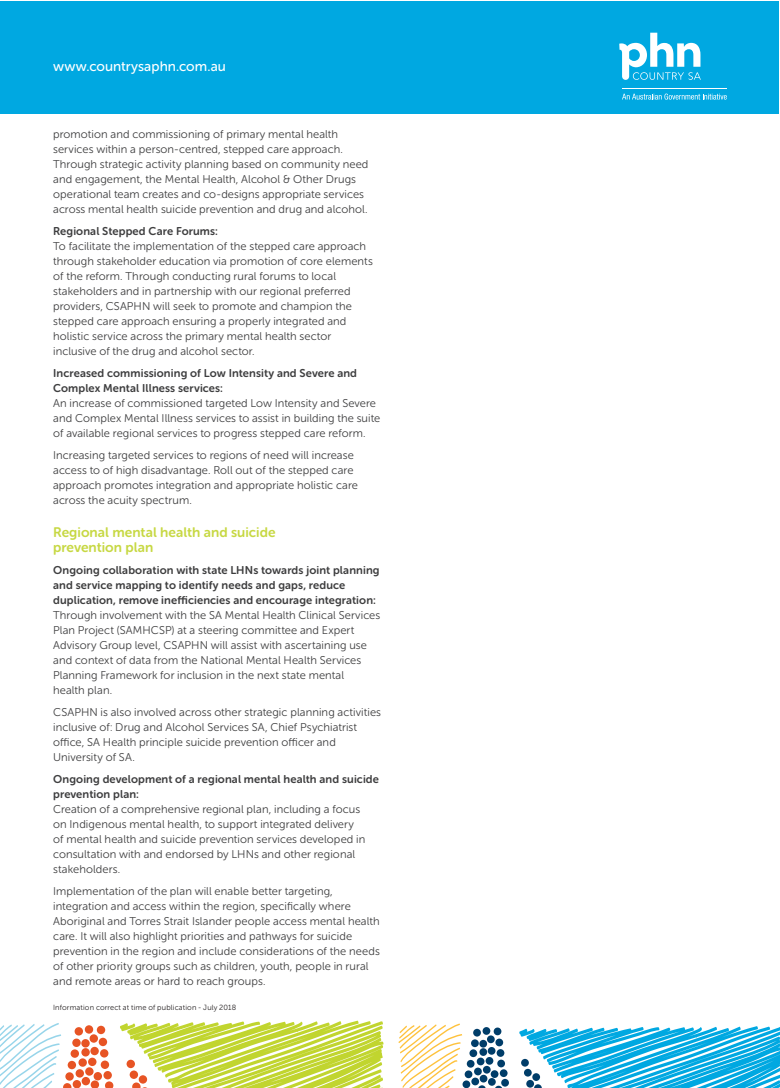
<style>
.page{position:relative;width:780px;height:1088px;background:#fff}
.page>*{position:absolute;margin:0;border:0;box-sizing:border-box;transform-origin:0 0}
.t1{font:13.75px/15px "Museo Sans Rounded 700";letter-spacing:.005em;color:#c7d843}
.t2{font:13.75px "Museo Sans Rounded 500";letter-spacing:.005em;color:#fff}
.t3{font:11.25px/15px "Museo Sans Rounded 300";letter-spacing:.01em;color:#3e3e3f}
.t4{font:11.25px/15px "Museo Sans Rounded 700";letter-spacing:.01em;color:#3e3e3f}
.t5{font:7.5px "Museo Sans Rounded 300";letter-spacing:.02em;color:#231f20}
</style>
<div class="page">
<div style="left:0;top:1px;width:778px;height:112px;background:#00a8e1"></div>
<svg style="left:398px;top:1023px;width:382px;height:65px"></svg>
<svg style="left:0;top:1020px;width:384px;height:68px"></svg>
<svg style="left:619px;top:33px;width:81px;height:47px"></svg>
<svg style="left:622px;top:94px;width:104px;height:6px"></svg>
<hr style="left:622px;top:88px;width:104px;height:1px;background:#fff">
<p class="t2" style="left:53px;top:59px;width:174px">www.countrysaphn.com.au</p>
<p class="t3" style="left:53px;top:127px;width:317px">promotion and commissioning of primary mental health services within a person-centred, stepped care approach.<br>Through strategic activity planning based on community need and engagement, the Mental Health, Alcohol &amp; Other Drugs operational team creates and co-designs appropriate services across mental health suicide prevention and drug and alcohol.</p>
<p class="t4" style="left:53px;top:223px;width:166px">Regional Stepped Care Forums:</p>
<p class="t3" style="left:53px;top:239px;width:321px">To facilitate the implementation of the stepped care approach through stakeholder education via promotion of core elements of the reform. Through conducting rural forums to local stakeholders and in partnership with our regional preferred providers, CSAPHN will seek to promote and champion the stepped care approach ensuring a properly integrated and holistic service across the primary mental health sector inclusive of the drug and alcohol sector.</p>
<p class="t4" style="left:53px;top:366px;width:305px">Increased commissioning of Low Intensity and Severe and<br>Complex Mental Illness services:</p>
<p class="t3" style="left:53px;top:396px;width:328px">An increase of commissioned targeted Low Intensity and Severe and Complex Mental Illness services to assist in building the suite of available regional services to progress stepped care reform.</p>
<p class="t3" style="left:53px;top:448px;width:306px">Increasing targeted services to regions of need will increase access to of high disadvantage. Roll out of the stepped care approach promotes integration and appropriate holistic care across the acuity spectrum.</p>
<p class="t1" style="left:53px;top:525px;width:224px">Regional mental health and suicide prevention plan</p>
<p class="t4" style="left:53px;top:562px;width:328px">Ongoing collaboration with state LHNs towards joint planning and service mapping to identify needs and gaps, reduce duplication, remove inefficiencies and encourage integration:</p>
<p class="t3" style="left:53px;top:608px;width:328px">Through involvement with the SA Mental Health Clinical Services Plan Project (SAMHCSP) at a steering committee and Expert Advisory Group level, CSAPHN will assist with ascertaining use and context of data from the National Mental Health Services Planning Framework for inclusion in the next state mental<br>health plan.</p>
<p class="t3" style="left:53px;top:705px;width:329px">CSAPHN is also involved across other strategic planning activities inclusive of: Drug and Alcohol Services SA, Chief Psychiatrist office, SA Health principle suicide prevention officer and University of SA.</p>
<p class="t4" style="left:53px;top:772px;width:327px">Ongoing development of a regional mental health and suicide prevention plan:</p>
<p class="t3" style="left:53px;top:802px;width:314px">Creation of a comprehensive regional plan, including a focus on Indigenous mental health, to support integrated delivery of mental health and suicide prevention services developed in consultation with and endorsed by LHNs and other regional stakeholders.</p>
<p class="t3" style="left:53px;top:884px;width:328px">Implementation of the plan will enable better targeting, integration and access within the region, specifically where Aboriginal and Torres Strait Islander people access mental health care. It will also highlight priorities and pathways for suicide prevention in the region and include considerations of the needs of other priority groups such as children, youth, people in rural and remote areas or hard to reach groups.</p>
<p class="t5" style="left:53px;top:1003px;width:184px">Information correct at time of publication - July 2018</p>
</div>
